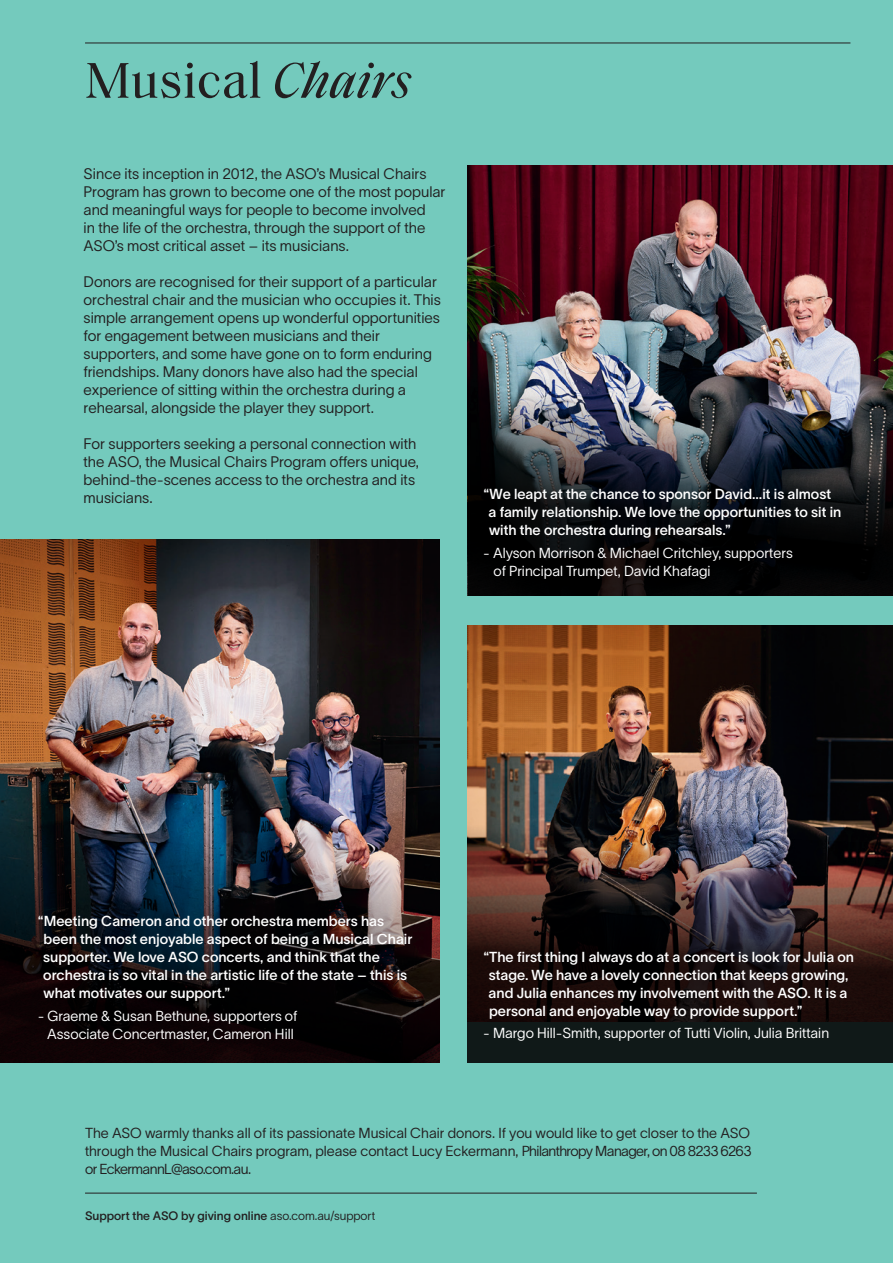
<style>
.page{position:relative;width:893px;height:1263px;background:#74cabd}
.page>*{position:absolute;margin:0;border:0;box-sizing:border-box;transform-origin:0 0}
.Medium_Italic_Headin{font:51px "Saol Text";color:#231f20}
.Small_Sans_Body_Text{font:15px/18px "TWK Lausanne 250";color:#231f20}
.Small_Sans_Body_Text-2{font:14.25px/18px "TWK Lausanne 500";color:#fff}
.Small_Sans_Body_Text-3{font:14.25px/18px "TWK Lausanne 250";letter-spacing:-.04em;color:#231f20;text-align:justify}
.Small_Sans_Body_Text-4{font:14.25px/18px "TWK Lausanne 250";color:#fff}
.Small_Sans_Body_Text-5{font:12px "TWK Lausanne 500";color:#231f20}
.s1{font-style:italic}
.s2{font-family:"TWK Lausanne 250"}
</style>
<div class="page">
<img style="left:468px;top:625px;width:425px;height:126px">
<hr style="left:85px;top:43px;width:765px;height:1px;background:#231f20">
<img style="left:468px;top:751px;width:425px;height:311px">
<img style="left:0;top:539px;width:439px;height:264px">
<img style="left:0;top:803px;width:439px;height:259px">
<img style="left:468px;top:165px;width:425px;height:217px">
<img style="left:468px;top:382px;width:425px;height:214px">
<hr style="left:85px;top:1193px;width:672px;height:1px;background:#231f20">
<p class="Medium_Italic_Headin" style="left:85px;top:44px;width:328px">Musical <span class="s1">Chairs</span></p>
<p class="Small_Sans_Body_Text" style="left:84px;top:163px;width:363px">Since its inception in 2012, the ASO’s Musical Chairs Program has grown to become one of the most popular and meaningful ways for people to become involved<br>in the life of the orchestra, through the support of the ASO’s most critical asset – its musicians.</p>
<p class="Small_Sans_Body_Text" style="left:84px;top:271px;width:359px">Donors are recognised for their support of a particular orchestral chair and the musician who occupies it. This simple arrangement opens up wonderful opportunities for engagement between musicians and their supporters, and some have gone on to form enduring friendships. Many donors have also had the special experience of sitting within the orchestra during a rehearsal, alongside the player they support.</p>
<p class="Small_Sans_Body_Text" style="left:84px;top:433px;width:337px">For supporters seeking a personal connection with the ASO, the Musical Chairs Program offers unique, behind-the-scenes access to the orchestra and its musicians.</p>
<p class="Small_Sans_Body_Text-2" style="left:489px;top:484px;width:354px;text-indent:-5px">“We leapt at the chance to sponsor David…it is almost a family relationship. We love the opportunities to sit in with the orchestra during rehearsals.”</p>
<p class="Small_Sans_Body_Text-4" style="left:493px;top:543px;width:301px;text-indent:-10px">- Alyson Morrison &amp; Michael Critchley, supporters of Principal Trumpet, David Khafagi</p>
<p class="Small_Sans_Body_Text-2" style="left:43px;top:911px;width:371px;text-indent:-5px">“Meeting Cameron and other orchestra members has been the most enjoyable aspect of being a Musical Chair supporter. We love ASO concerts, and think that the orchestra is so vital in the artistic life of the state – this is what motivates our support.”</p>
<p class="Small_Sans_Body_Text-4" style="left:38px;top:1005px;width:261px;text-align:center">- Graeme &amp; Susan Bethune, supporters of<br>Associate Concertmaster, Cameron Hill</p>
<p class="Small_Sans_Body_Text-2" style="left:489px;top:947px;width:367px;text-indent:-5px">“The first thing I always do at a concert is look for Julia on stage. We have a lovely connection that keeps growing, and Julia enhances my involvement with the ASO. It is a personal and enjoyable way to provide support.”</p>
<p class="Small_Sans_Body_Text-4" style="left:483px;top:1023px;width:348px">- Margo Hill-Smith, supporter of Tutti Violin, Julia Brittain</p>
<p class="Small_Sans_Body_Text-3" style="left:85px;top:1123px;width:668px">The ASO warmly thanks all of its passionate Musical Chair donors. If you would like to get closer to the ASO through the Musical Chairs program, please contact Lucy Eckermann, Philanthropy Manager, on 08 8233 6263 or EckermannL@aso.com.au.</p>
<p class="Small_Sans_Body_Text-5" style="left:85px;top:1207px;width:292px">Support the ASO by giving online <span class="s2">aso.com.au/support</span></p>
</div>
